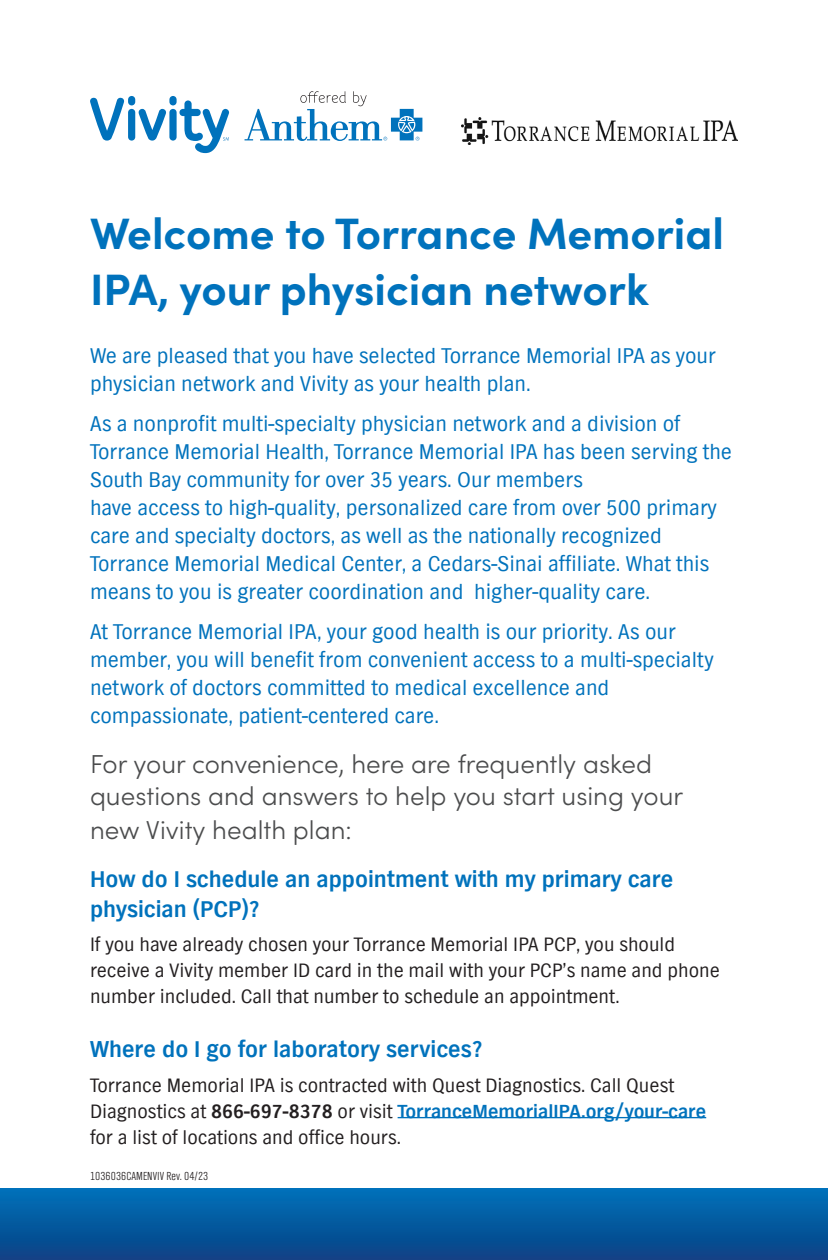
<style>
.page{position:relative;width:828px;height:1260px;background:#fff}
.page>*{position:absolute;margin:0;border:0;box-sizing:border-box;transform-origin:0 0}
.Viv_header{font:700 44px/56px "Sofia Pro";color:#0072bc}
.Viv_header-2{font:300 26px/33px "Sofia Pro";color:#4b4c4d}
.Vivity_subhead{font:700 24px/30px "TV Nord EF";color:#0072bc}
.Viv_header-3{font:22px/28px "TV Nord EF";color:#0072bc}
.Vivity_Body_copy{font:20px/26px "TV Nord EF";color:#231f20}
.Vivity_subhead-2{font:20px/26px "TV Nord EF";color:#231f20}
.Tags_Source{font:12px "TV Nord EF Light Con";color:#231f20}
.s1{font-weight:700}
.s2{font-weight:700;color:#0072bc}
</style>
<div class="page">
<hr style="left:398px;top:1117px;width:308px;height:1px;background:#0072bc">
<div style="left:0;top:1188px;width:828px;height:72px;background:linear-gradient(to bottom,#0071ba,#0d4185)"></div>
<svg style="left:90px;top:98px;width:34px;height:43px"></svg>
<div style="left:128px;top:109px;width:7px;height:32px;background:#0072bc;border-radius:4px"></div>
<div style="left:128px;top:96px;width:7px;height:9px;background:#0072bc;border-radius:4px"></div>
<svg style="left:139px;top:109px;width:27px;height:32px"></svg>
<div style="left:169px;top:109px;width:8px;height:32px;background:#0072bc;border-radius:4px"></div>
<div style="left:169px;top:96px;width:8px;height:9px;background:#0072bc;border-radius:4px"></div>
<svg style="left:179px;top:100px;width:50px;height:53px"></svg>
<svg style="left:245px;top:91px;width:177px;height:50px"></svg>
<img style="left:461px;top:117px;width:277px;height:27px">
<p class="Viv_header" style="left:90px;top:202px;width:636px">Welcome to Torrance Memorial<br>IPA, your physician network</p>
<p class="Viv_header-3" style="left:90px;top:342px;width:627px">We are pleased that you have selected Torrance Memorial IPA as your physician network and Vivity as your health plan.</p>
<p class="Viv_header-3" style="left:90px;top:410px;width:644px">As a nonprofit multi-specialty physician network and a division of Torrance Memorial Health, Torrance Memorial IPA has been serving the South Bay community for over 35 years. Our members<br>have access to high-quality, personalized care from over 500 primary care and specialty doctors, as well as the nationally recognized Torrance Memorial Medical Center, a Cedars-Sinai affiliate. What this means to you is greater coordination and higher-quality care.</p>
<p class="Viv_header-3" style="left:90px;top:618px;width:625px">At Torrance Memorial IPA, your good health is our priority. As our member, you will benefit from convenient access to a multi-specialty network of doctors committed to medical excellence and compassionate, patient-centered care.</p>
<p class="Viv_header-2" style="left:90px;top:746px;width:595px">For your convenience, here are frequently asked questions and answers to help you start using your new Vivity health plan:</p>
<p class="Vivity_subhead" style="left:90px;top:864px;width:585px">How do I schedule an appointment with my primary care physician (PCP)?</p>
<p class="Vivity_Body_copy" style="left:90px;top:932px;width:631px">If you have already chosen your Torrance Memorial IPA PCP, you should receive a Vivity member ID card in the mail with your PCP’s name and phone number included. Call that number to schedule an appointment.</p>
<p class="Vivity_subhead" style="left:90px;top:1034px;width:394px">Where do I go for laboratory services?</p>
<p class="Vivity_subhead-2" style="left:90px;top:1073px;width:618px">Torrance Memorial IPA is contracted with Quest Diagnostics. Call Quest<br>Diagnostics at <span class="s1">866-697-8378</span> or visit <span class="s2">TorranceMemorialIPA.org/your-care </span>for a list of locations and office hours.</p>
<p class="Tags_Source" style="left:90px;top:1170px;width:120px">1036036CAMENVIV Rev. 04/23</p>
</div>
